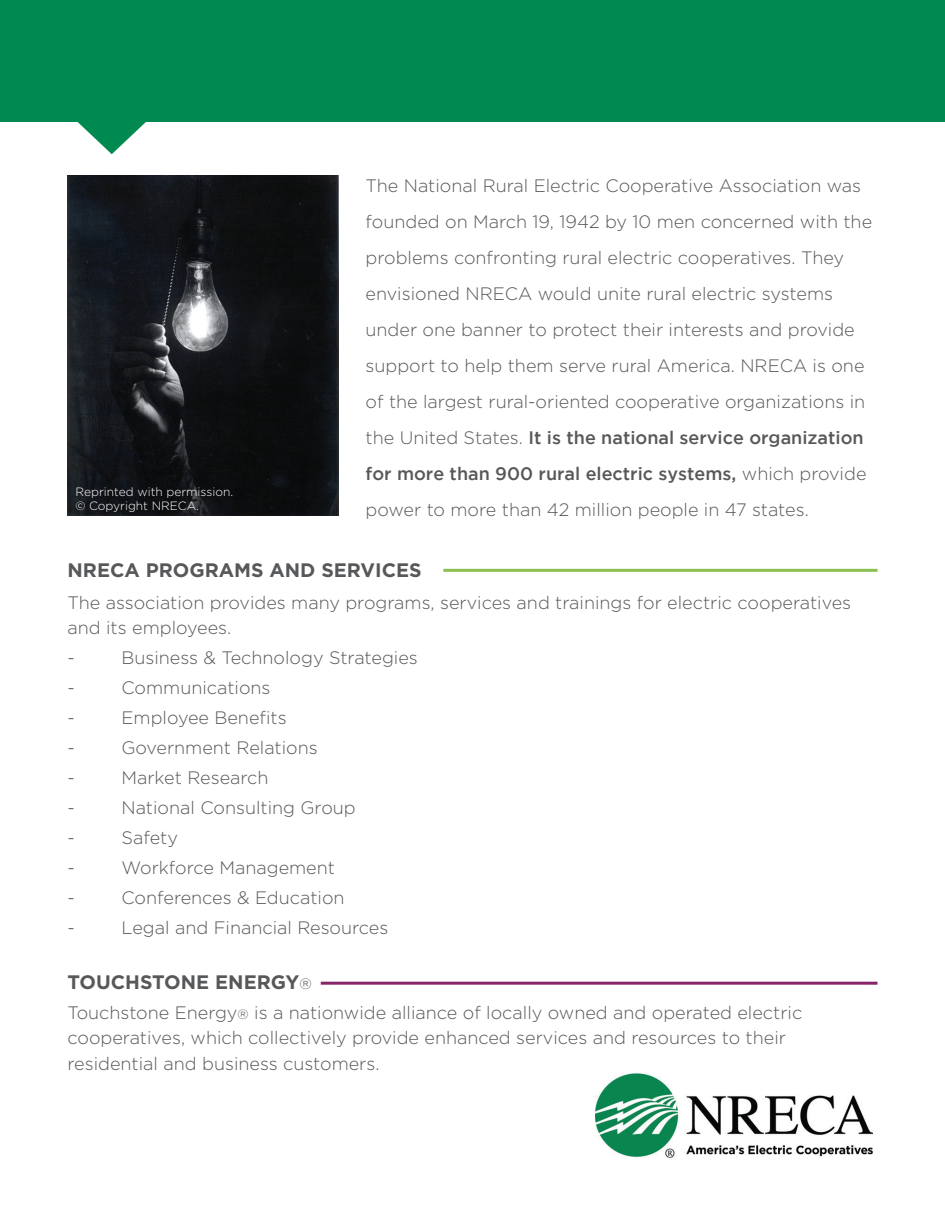
<style>
.page{position:relative;width:945px;height:1215px;background:#fff}
.page>*{position:absolute;margin:0;border:0;box-sizing:border-box;transform-origin:0 0}
.t1{font:700 19.5px "Gotham";color:#57585a}
.t2{font:300 18px/36px "Gotham";color:#57585a}
.t3{font:300 12px/14.4px "Gotham";color:#fff}
.s1{font-weight:500}
.s2{font-weight:300;font-size:15px}
.s3{font-size:13.5px}
</style>
<div class="page">
<div style="left:0;top:0;width:14px;height:121px;background:#008a52"></div>
<svg style="left:77px;top:121px;width:69px;height:33px"></svg>
<img style="left:68px;top:176px;width:270px;height:340px">
<img style="left:596px;top:1073px;width:277px;height:85px">
<hr style="left:443px;top:569px;width:435px;height:3px;background:#8ac053">
<hr style="left:321px;top:982px;width:557px;height:3px;background:#882368">
<div style="left:14px;top:0;width:931px;height:121px;background:#008a52"></div>
<p class="t3" style="left:76px;top:484px;width:159px">Reprinted with permission. © Copyright NRECA.</p>
<p class="t2" style="left:366px;top:167px;width:508px">The National Rural Electric Cooperative Association was founded on March 19, 1942 by 10 men concerned with the problems confronting rural electric cooperatives. They envisioned NRECA would unite rural electric systems under one banner to protect their interests and provide support to help them serve rural America. NRECA is one of the largest rural-oriented cooperative organizations in the United States. <span class="s1">It is the national service organization for more than 900 rural electric systems,</span> which provide power to more than 42 million people in 47 states.</p>
<p class="t1" style="left:68px;top:558px;width:356px">NRECA PROGRAMS AND SERVICES</p>
<p class="t2" style="left:68px;top:589px;width:785px;line-height:25.5px">The association provides many programs, services and trainings for electric cooperatives and its employees.</p>
<p class="t2" style="left:68px;top:640px;width:9px">-</p>
<p class="t2" style="left:122px;top:640px;width:298px">Business &amp; Technology Strategies</p>
<p class="t2" style="left:68px;top:670px;width:9px">-</p>
<p class="t2" style="left:122px;top:670px;width:151px">Communications</p>
<p class="t2" style="left:68px;top:700px;width:9px">-</p>
<p class="t2" style="left:122px;top:700px;width:167px">Employee Benefits</p>
<p class="t2" style="left:68px;top:730px;width:9px">-</p>
<p class="t2" style="left:122px;top:730px;width:198px">Government Relations</p>
<p class="t2" style="left:68px;top:760px;width:9px">-</p>
<p class="t2" style="left:122px;top:760px;width:149px">Market Research</p>
<p class="t2" style="left:68px;top:790px;width:9px">-</p>
<p class="t2" style="left:122px;top:790px;width:236px">National Consulting Group</p>
<p class="t2" style="left:68px;top:820px;width:9px">-</p>
<p class="t2" style="left:122px;top:820px;width:58px">Safety</p>
<p class="t2" style="left:68px;top:850px;width:9px">-</p>
<p class="t2" style="left:122px;top:850px;width:215px">Workforce Management</p>
<p class="t2" style="left:68px;top:880px;width:9px">-</p>
<p class="t2" style="left:122px;top:880px;width:225px">Conferences &amp; Education</p>
<p class="t2" style="left:68px;top:910px;width:9px">-</p>
<p class="t2" style="left:122px;top:910px;width:268px">Legal and Financial Resources</p>
<p class="t1" style="left:68px;top:970px;width:246px">TOUCHSTONE ENERGY<span class="s2">®</span></p>
<p class="t2" style="left:68px;top:999px;width:736px;line-height:25.5px">Touchstone Energy<span class="s3">®</span> is a nationwide alliance of locally owned and operated electric cooperatives, which collectively provide enhanced services and resources to their residential and business customers.</p>
</div>
